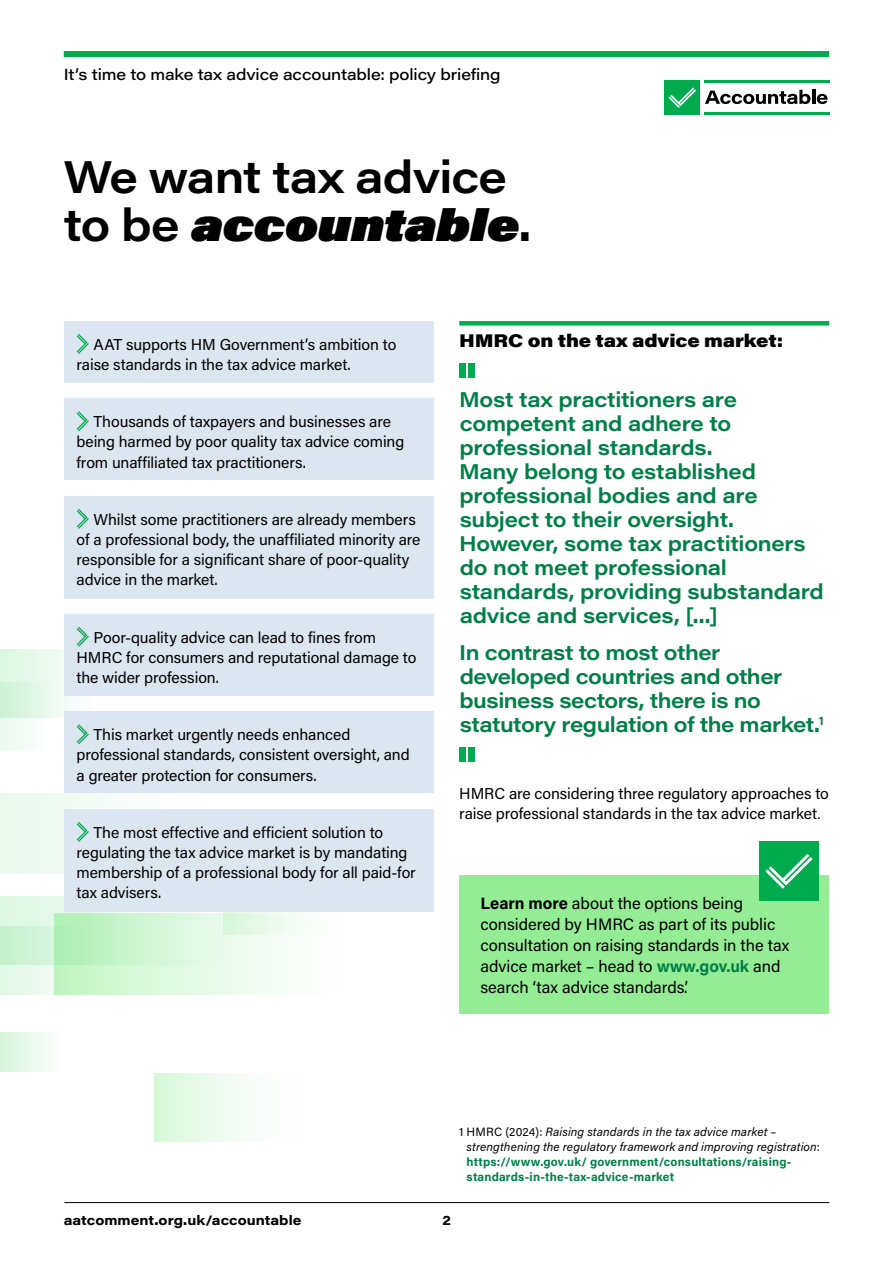
<style>
.page{position:relative;width:893px;height:1263px;background:#fff}
.page>*{position:absolute;margin:0;border:0;box-sizing:border-box;transform-origin:0 0}
.t1{font:600 45px/48px "Acumin Pro Wide";letter-spacing:-.02em;color:#000}
.t2{font:600 21px/24px "Acumin Pro Wide";letter-spacing:-.015em;color:#008048}
.t3{font:900 18px "Acumin Pro Wide";letter-spacing:-.01em;color:#000}
.t4{font:16.5px/21px "Acumin Pro";letter-spacing:-.005em;color:#000}
.t5{font:15.75px/20.2px "Acumin Pro";letter-spacing:-.005em;color:#000}
.t6{font:500 15.75px "Acumin Pro Wide";letter-spacing:-.01em;color:#000}
.t7{font:700 13.5px "Acumin Pro Wide";color:#000}
.t8{font:italic 12px/15px "Acumin Pro";letter-spacing:.01em;color:#000}
.s1{font-weight:900;font-style:italic}
.s2{font-family:"Times New Roman"}
.s3{font-weight:700}
.s4{font-weight:700;color:#008048}
.s5{font-style:normal}
.s6{font-weight:700;font-style:normal;color:#008048}
</style>
<div class="page">
<svg style="left:705px;top:90px;width:105px;height:14px"></svg>
<hr style="left:812px;top:90px;width:3px;height:14px;background:#000">
<svg style="left:817px;top:94px;width:10px;height:10px"></svg>
<div style="left:665px;top:80px;width:35px;height:35px;background:#00ab4e"></div>
<svg style="left:668px;top:87px;width:28px;height:21px"></svg>
<hr style="left:704px;top:112px;width:125px;height:3px;background:#00ab4e">
<hr style="left:704px;top:80px;width:125px;height:3px;background:#00ab4e">
<div style="left:64px;top:51px;width:765px;height:6px;background:#00ab4e"></div>
<hr style="left:64px;top:1202px;width:765px;height:1px;background:#000">
<div style="left:0;top:1032px;width:64px;height:39px;background:linear-gradient(to right,#d7f6dd,#fffeff)"></div>
<div style="left:0;top:793px;width:229px;height:81px;background:linear-gradient(to right,#eaf9ee,#fff)"></div>
<svg style="left:87px;top:934px;width:212px;height:60px"></svg>
<svg style="left:0;top:964px;width:87px;height:30px"></svg>
<svg style="left:255px;top:911px;width:94px;height:23px"></svg>
<div style="left:0;top:683px;width:54px;height:68px;background:#f5fcf7"></div>
<div style="left:155px;top:1073px;width:162px;height:68px;background:linear-gradient(to right,#dbf8dd,#fff)"></div>
<svg style="left:0;top:896px;width:255px;height:68px;background:#d2f5d7"></svg>
<div style="left:0;top:649px;width:98px;height:68px;background:linear-gradient(to right,#d4f4dc,#fff)"></div>
<div style="left:64px;top:321px;width:370px;height:62px;background:#dce6f0"></div>
<svg style="left:77px;top:334px;width:12px;height:20px"></svg>
<div style="left:64px;top:398px;width:370px;height:82px;background:#dce6f0"></div>
<svg style="left:77px;top:411px;width:12px;height:20px"></svg>
<div style="left:64px;top:496px;width:370px;height:102px;background:#dce6f0"></div>
<svg style="left:77px;top:509px;width:12px;height:20px"></svg>
<div style="left:64px;top:614px;width:370px;height:82px;background:#dce6f0"></div>
<svg style="left:77px;top:627px;width:12px;height:20px"></svg>
<div style="left:64px;top:711px;width:370px;height:82px;background:#dce6f0"></div>
<svg style="left:77px;top:724px;width:12px;height:20px"></svg>
<div style="left:64px;top:809px;width:370px;height:102px;background:#dce6f0"></div>
<svg style="left:77px;top:822px;width:12px;height:20px"></svg>
<div style="left:459px;top:321px;width:370px;height:5px;background:#00ab4e"></div>
<div style="left:459px;top:363px;width:7px;height:14px;background:#00ab4e"></div>
<div style="left:468px;top:363px;width:7px;height:14px;background:#00ab4e"></div>
<div style="left:459px;top:748px;width:7px;height:14px;background:#00ab4e"></div>
<div style="left:468px;top:748px;width:7px;height:14px;background:#00ab4e"></div>
<div style="left:459px;top:875px;width:370px;height:139px;background:#94ec94"></div>
<div style="left:759px;top:842px;width:60px;height:59px;background:#00ab4e"></div>
<svg style="left:765px;top:854px;width:47px;height:35px"></svg>
<p class="t6" style="left:64px;top:63px;width:438px">It’s time to make tax advice accountable: policy briefing</p>
<h1 class="t1" style="left:64px;top:150px;width:469px">We want tax advice to be <span class="s1">accountable</span>.</h1>
<p class="t5" style="left:77px;top:333px;width:321px;text-indent:17px">AAT supports HM Government’s ambition to raise standards in the tax advice market.</p>
<p class="t5" style="left:77px;top:411px;width:329px;text-indent:17px">Thousands of taxpayers and businesses are being harmed by poor quality tax advice coming from unaffiliated tax practitioners.</p>
<p class="t5" style="left:77px;top:508px;width:345px;text-indent:17px">Whilst some practitioners are already members of a professional body, the unaffiliated minority are responsible for a significant share of poor-quality advice in the market.</p>
<p class="t5" style="left:77px;top:626px;width:341px;text-indent:17px">Poor-quality advice can lead to fines from<br>HMRC for consumers and reputational damage to the wider profession.</p>
<p class="t5" style="left:77px;top:724px;width:335px;text-indent:17px">This market urgently needs enhanced professional standards, consistent oversight, and a greater protection for consumers.</p>
<p class="t5" style="left:77px;top:821px;width:341px;text-indent:17px">The most effective and efficient solution to regulating the tax advice market is by mandating membership of a professional body for all paid-for tax advisers.</p>
<p class="t3" style="left:459px;top:327px;width:325px">HMRC on the tax advice market:</p>
<p class="t2" style="left:459px;top:387px;width:366px">Most tax practitioners are competent and adhere to professional standards.<br>Many belong to established professional bodies and are subject to their oversight.<br>However, some tax practitioners do not meet professional standards, providing substandard advice and services, [...]</p>
<h2 class="t2" style="left:459px;top:640px;width:366px">In contrast to most other developed countries and other business sectors, there is no statutory regulation of the market.<sup>1</sup></h2>
<p class="t5" style="left:459px;top:783px;width:371px">HMRC are considering three regulatory approaches to raise professional standards in the tax advice market<span class="s2">.</span></p>
<p class="t4" style="left:480px;top:892px;width:310px"><span class="s3">Learn more</span> about the options being considered by HMRC as part of its public consultation on raising standards in the tax advice market – head to <span class="s4">www.gov.uk</span> and search ‘tax advice standards’.</p>
<p class="t8" style="left:467px;top:1124px;width:355px;text-indent:-7px"><span class="s5">1 HMRC (2024):</span> Raising standards in the tax advice market – strengthening the regulatory framework and improving registration<span class="s5">: </span><span class="s6">https://www.gov.uk/ government/consultations/raising&shy;standards-in-the-tax-advice-market</span></p>
<p class="t7" style="left:64px;top:1210px;width:239px">aatcomment.org.uk/accountable</p>
<p class="t7" style="left:443px;top:1210px;width:10px">2</p>
</div>
